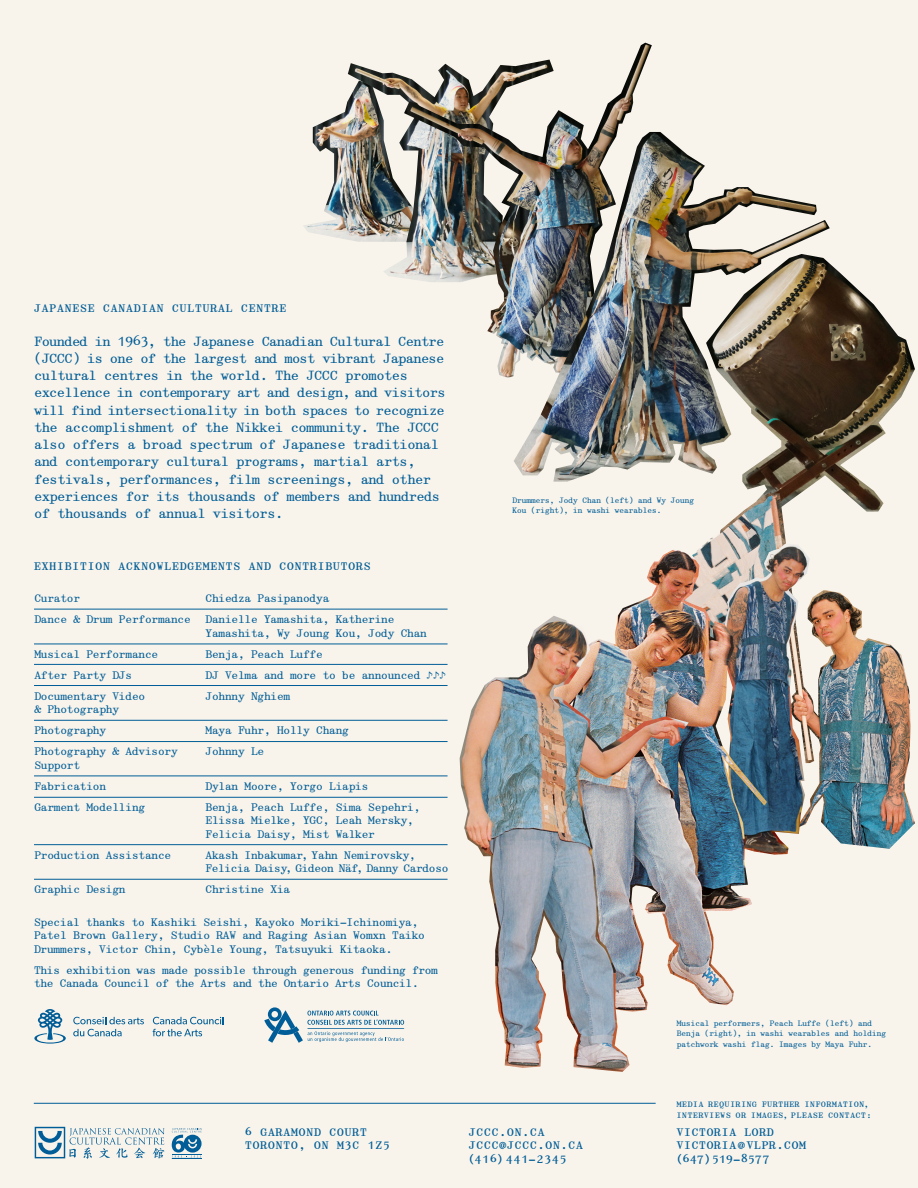
<style>
.page{position:relative;width:918px;height:1188px;background:#fff}
.page>*{position:absolute;margin:0;border:0;box-sizing:border-box;transform-origin:0 0}
.t1{font:12.75px/17.2px "Director Regular Updated Apostrophe";letter-spacing:-.09em;color:#0162a4}
.t2{font:10.5px/21px "Director Regular Updated Apostrophe";letter-spacing:-.08em;color:#0162a4}
.t3{font:10.5px/13.5px "Director Bold Updated Apostrophe";letter-spacing:.03em;color:#0162a4}
.t4{font:7.5px/10.5px "Director Regular Updated Apostrophe";letter-spacing:-.08em;color:#0162a4}
.t5{font:7.5px/10.5px "Director Bold Updated Apostrophe";letter-spacing:.03em;color:#0162a4}
</style>
<div class="page">
<img style="left:0;top:0;width:918px;height:1188px">
<p class="t3" style="left:34px;top:302px;width:254px">JAPANESE CANADIAN CULTURAL CENTRE</p>
<p class="t1" style="left:34px;top:332px;width:414px">Founded in 1963, the Japanese Canadian Cultural Centre (JCCC) is one of the largest and most vibrant Japanese cultural centres in the world. The JCCC promotes excellence in contemporary art and design, and visitors will find intersectionality in both spaces to recognize the accomplishment of the Nikkei community. The JCCC also offers a broad spectrum of Japanese traditional and contemporary cultural programs, martial arts, festivals, performances, film screenings, and other experiences for its thousands of members and hundreds of thousands of annual visitors.</p>
<p class="t3" style="left:34px;top:559px;width:338px">EXHIBITION ACKNOWLEDGEMENTS AND CONTRIBUTORS</p>
<p class="t2" style="left:34px;top:587px;width:159px">Curator<br>Dance &amp; Drum Performance</p>
<p class="t2" style="left:34px;top:643px;width:126px">Musical Performance<br>After Party DJs<br>Documentary Video</p>
<p class="t2" style="left:34px;top:698px;width:146px">&amp; Photography<br>Photography<br>Photography &amp; Advisory</p>
<p class="t2" style="left:34px;top:754px;width:113px">Support<br>Fabrication<br>Garment Modelling</p>
<p class="t2" style="left:34px;top:844px;width:139px">Production Assistance</p>
<p class="t2" style="left:34px;top:878px;width:93px">Graphic Design</p>
<p class="t2" style="left:205px;top:587px;width:191px">Chiedza Pasipanodya<br>Danielle Yamashita, Katherine</p>
<p class="t2" style="left:205px;top:622px;width:243px">Yamashita, Wy Joung Kou, Jody Chan<br>Benja, Peach Luffe<br>DJ Velma and more to be announced ♪♪♪<br>Johnny Nghiem</p>
<p class="t2" style="left:205px;top:719px;width:146px">Maya Fuhr, Holly Chang<br>Johnny Le</p>
<p class="t2" style="left:205px;top:775px;width:217px">Dylan Moore, Yorgo Liapis<br>Benja, Peach Luffe, Sima Sepehri,</p>
<p class="t2" style="left:205px;top:813px;width:211px;line-height:13.5px">Elissa Mielke, YGC, Leah Mersky,<br>Felicia Daisy, Mist Walker</p>
<p class="t2" style="left:205px;top:848px;width:245px;line-height:13.5px">Akash Inbakumar, Yahn Nemirovsky,<br>Felicia Daisy, Gideon Näf, Danny Cardoso</p>
<p class="t2" style="left:205px;top:878px;width:87px">Christine Xia</p>
<p class="t2" style="left:34px;top:915px;width:393px;line-height:13.5px">Special thanks to Kashiki Seishi, Kayoko Moriki-Ichinomiya,<br>Patel Brown Gallery, Studio RAW and Raging Asian Womxn Taiko<br>Drummers, Victor Chin, Cybèle Young, Tatsuyuki Kitaoka.</p>
<p class="t2" style="left:34px;top:963px;width:406px;line-height:13.5px">This exhibition was made possible through generous funding from the Canada Council of the Arts and the Ontario Arts Council.</p>
<p class="t4" style="left:512px;top:495px;width:183px">Drummers, Jody Chan (left) and Wy Joung<br>Kou (right), in washi wearables.</p>
<p class="t4" style="left:676px;top:1018px;width:211px">Musical performers, Peach Luffe (left) and<br>Benja (right), in washi wearables and holding patchwork washi flag. Images by Maya Fuhr.</p>
<p class="t5" style="left:676px;top:1099px;width:197px">MEDIA REQUIRING FURTHER INFORMATION,<br>INTERVIEWS OR IMAGES, PLEASE CONTACT:</p>
<p class="t3" style="left:245px;top:1125px;width:147px">6 GARAMOND COURT<br>TORONTO, ON M3C 1Z5</p>
<p class="t3" style="left:676px;top:1125px;width:131px">VICTORIA LORD<br>VICTORIA@VLPR.COM (647)519-8577</p>
<p class="t3" style="left:468px;top:1125px;width:116px">JCCC.ON.CA<br>JCCC@JCCC.ON.CA (416) 441-2345</p>
</div>
